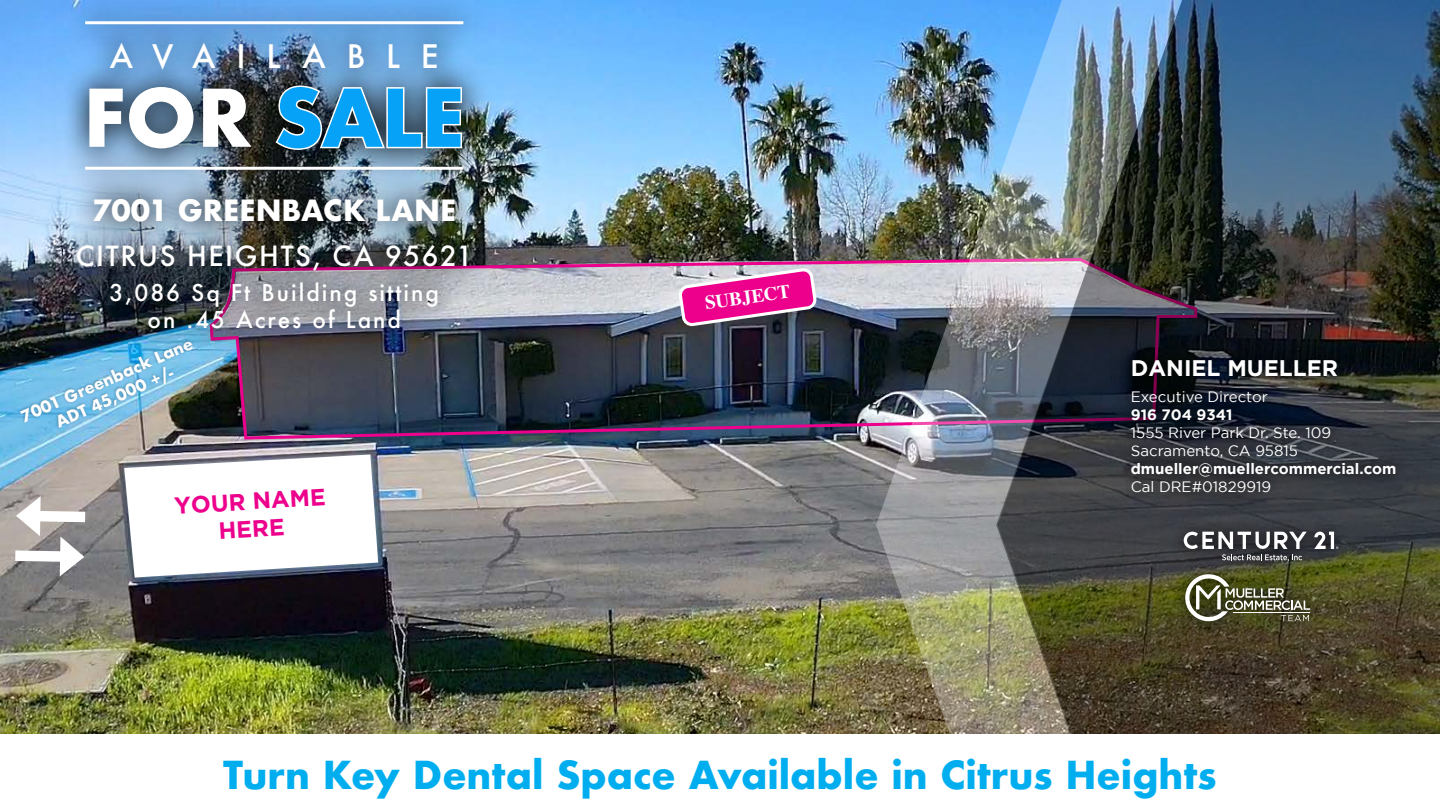
<style>
.page{position:relative;width:1440px;height:810px;background:#fff}
.page>*{position:absolute;margin:0;border:0;box-sizing:border-box;transform-origin:0 0}
.t1{font:700 77.1px "Futura";letter-spacing:-.02em;color:#fff}
.t2{font:700 37.5px "Futura";color:#00aeef}
.t3{font:500 31.5px "Futura";letter-spacing:.66em;color:#fff}
.t4{font:700 28.5px "Futura";color:#fff}
.t5{font:500 27px "Futura";letter-spacing:.06em;color:#fff}
.t6{font:700 23.4px/28px "Gotham";color:#ec008c;text-align:center}
.t7{font:500 22.5px/27px "Futura";letter-spacing:.09em;color:#fff;text-align:center}
.t8{font:700 22.5px "Gotham";color:#fff}
.t9{font:700 19.05px "Times";color:#fff}
.t10{font:700 15.75px/18.9px "Futura";color:#fff;text-align:center}
.t11{font:15px/18px "Gotham";color:#fff}
.t12{font:700 15px "Gotham";color:#fff}
</style>
<div class="page">
<img style="left:0;top:0;width:876px;height:734px">
<img style="left:15px;top:332px;width:191px;height:114px">
<svg style="left:15px;top:496px;width:70px;height:80px"></svg>
<img style="left:208px;top:256px;width:668px;height:185px">
<img style="left:876px;top:0;width:120px;height:734px">
<img style="left:996px;top:0;width:443px;height:734px">
<svg style="left:1119px;top:348px;width:288px;height:156px;background:#272a30"></svg>
<svg style="left:1170px;top:518px;width:180px;height:56px;background:#3c3f3c"></svg>
<svg style="left:1314px;top:532px;width:24px;height:17px"></svg>
<svg style="left:1183px;top:531px;width:123px;height:30px"></svg>
<svg style="left:1171px;top:561px;width:151px;height:74px;background:#4a4828"></svg>
<svg style="left:1184px;top:574px;width:125px;height:47px;background:#6d6e4e"></svg>
<img style="left:51px;top:0;width:443px;height:355px">
<hr style="left:85px;top:21px;width:378px;height:3px;background:#fff">
<hr style="left:85px;top:167px;width:378px;height:3px;background:#fff">
<svg style="left:124px;top:454px;width:254px;height:124px"></svg>
<h3 class="t3" style="left:110px;top:35px;width:330px">AVAILABLE</h3>
<h1 class="t1" style="left:83px;top:62px;width:383px">FOR SALE</h1>
<h3 class="t4" style="left:92px;top:190px;width:366px">7001 GREENBACK LANE</h3>
<h3 class="t5" style="left:76px;top:237px;width:398px">CITRUS HEIGHTS, CA 95621</h3>
<h3 class="t7" style="left:110px;top:279px;width:331px">3,086 Sq Ft Building sitting on .45 Acres of Land</h3>
<p class="t10" style="left:18px;top:409px;width:188px;rotate:-24deg">7001 Greenback Lane<br>ADT 45,000 +/-</p>
<h3 class="t6" style="left:174px;top:490px;width:153px;rotate:-3deg">YOUR NAME<br>HERE</h3>
<p class="t9" style="left:702px;top:285px;width:87px;rotate:-8deg">SUBJECT</p>
<h3 class="t8" style="left:1130px;top:355px;width:209px">DANIEL MUELLER</h3>
<p class="t11" style="left:1130px;top:387px;width:139px">Executive Director</p>
<p class="t12" style="left:1130px;top:406px;width:103px">916 704 9341</p>
<p class="t11" style="left:1130px;top:423px;width:202px">1555 River Park Dr. Ste. 109<br>Sacramento, CA 95815</p>
<p class="t12" style="left:1130px;top:460px;width:267px">dmueller@muellercommercial.com</p>
<p class="t11" style="left:1130px;top:477px;width:142px">Cal DRE#01829919</p>
<h2 class="t2" style="left:223px;top:747px;width:994px">Turn Key Dental Space Available in Citrus Heights</h2>
</div>
